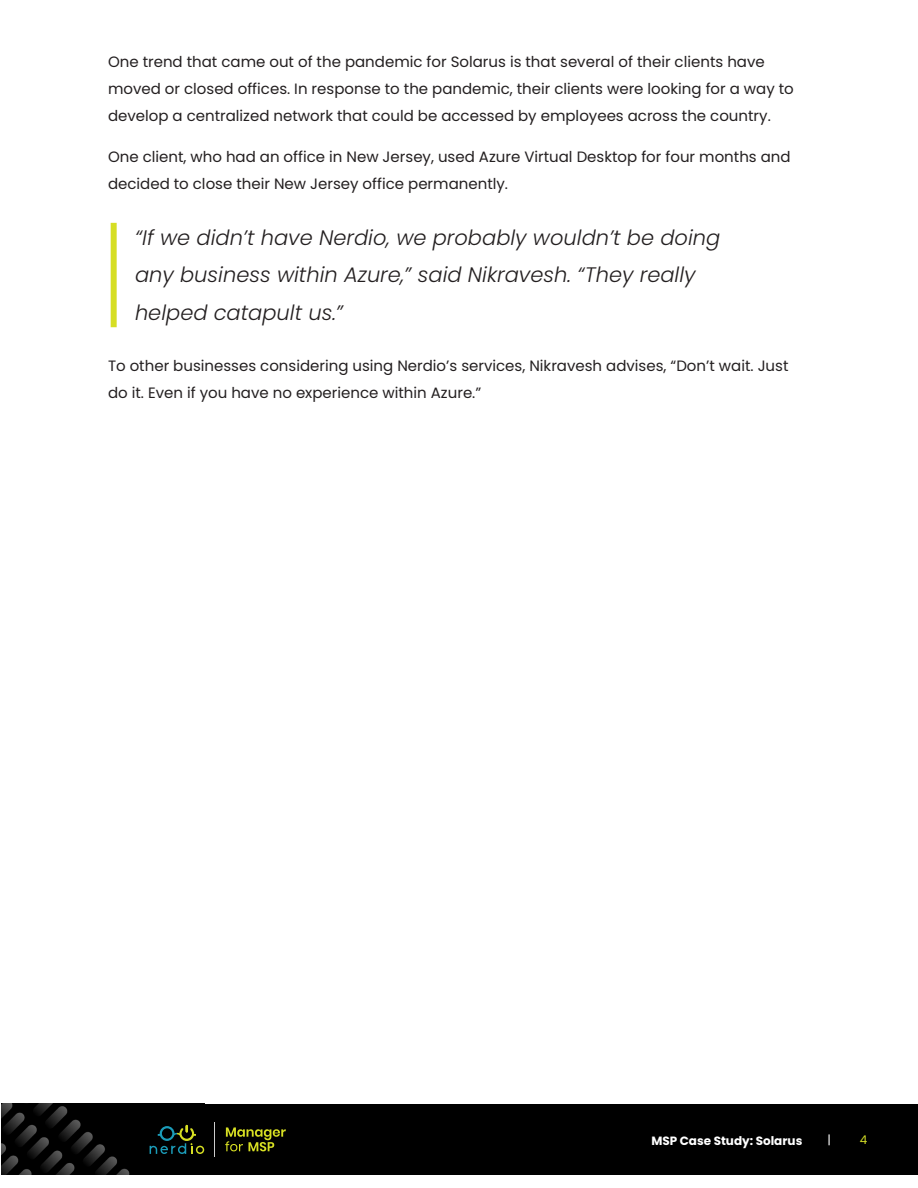
<style>
.page{position:relative;width:918px;height:1188px;background:#fff}
.page>*{position:absolute;margin:0;border:0;box-sizing:border-box;transform-origin:0 0}
.H_-2{font:italic 300 21px/37.5px "Poppins";color:#231f20}
.body{font:15px/27px "Poppins";color:#231f20}
.t1{font:700 12px "Poppins";color:#fff}
.t2{font:12px "Poppins";color:#fff}
.t3{font:12px "Poppins";color:#d2dc26}
</style>
<div class="page">
<div style="left:111px;top:223px;width:6px;height:104px;background:#d6de24"></div>
<div style="left:1px;top:1104px;width:917px;height:71px;background:#000"></div>
<img style="left:1px;top:1104px;width:204px;height:71px">
<svg style="left:150px;top:1125px;width:54px;height:29px"></svg>
<hr style="left:214px;top:1122px;width:1px;height:34px;background:#ccc">
<svg style="left:225px;top:1127px;width:61px;height:24px"></svg>
<p class="body" style="left:108px;top:49px;width:687px">One trend that came out of the pandemic for Solarus is that several of their clients have moved or closed offices. In response to the pandemic, their clients were looking for a way to develop a centralized network that could be accessed by employees across the country.</p>
<p class="body" style="left:108px;top:143px;width:684px">One client, who had an office in New Jersey, used Azure Virtual Desktop for four months and decided to close their New Jersey office permanently.</p>
<p class="H_-2" style="left:135px;top:219px;width:587px">“If we didn’t have Nerdio, we probably wouldn’t be doing any business within Azure,” said Nikravesh. “They really helped catapult us.”</p>
<p class="body" style="left:108px;top:352px;width:682px">To other businesses considering using Nerdio’s services, Nikravesh advises, “Don’t wait. Just do it. Even if you have no experience within Azure.”</p>
<p class="t1" style="left:651px;top:1134px;width:153px">MSP Case Study: Solarus</p>
<p class="t2" style="left:827px;top:1133px;width:5px">|</p>
<p class="t3" style="left:860px;top:1133px;width:9px">4</p>
</div>
